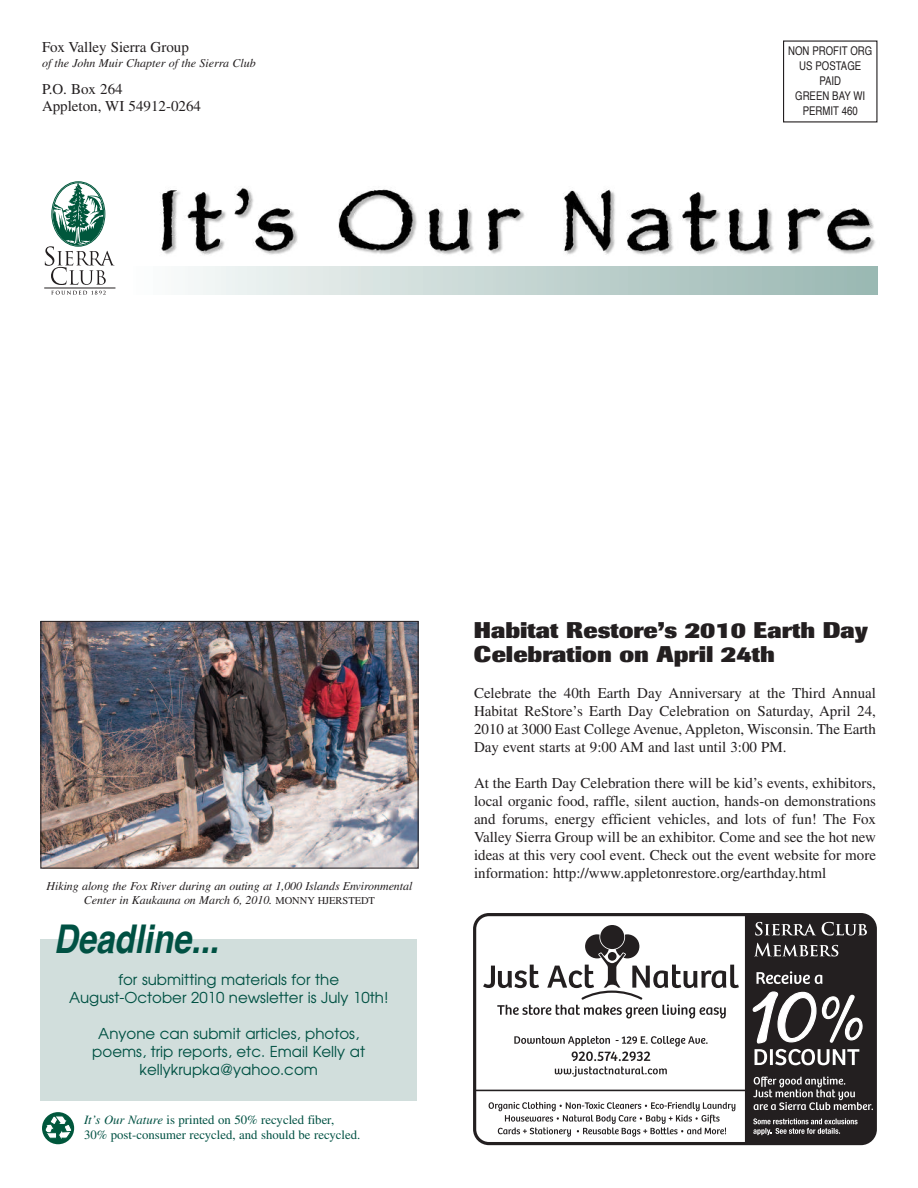
<style>
.page{position:relative;width:918px;height:1188px;background:#fff}
.page>*{position:absolute;margin:0;border:0;box-sizing:border-box;transform-origin:0 0}
.t1{font:italic 700 39.6px "Helvetica";color:#005143;scale:.83 1}
.t2{font:800 22.5px/24px "Imago";color:#231f20;scale:1.05 1}
.t3{font:15px/18px "Times";color:#231f20;text-align:justify}
.t4{font:15px/18px "Avant Garde";color:#005143;text-align:center}
.t5{font:12.75px/15px "Times";color:#005143}
.t6{font:italic 12px/14.4px "Times";letter-spacing:-.005em;color:#231f20;text-align:center}
.t7{font:12px/15px "Helvetica";color:#231f20;text-align:center;scale:.8 1}
.s1{font-style:normal;font-size:10.5px}
.s2{font-style:italic}
</style>
<div class="page">
<img style="left:160px;top:187px;width:718px;height:80px">
<div style="left:134px;top:267px;width:744px;height:28px;background:linear-gradient(to right,#fafbfb,#97b5b0)"></div>
<hr style="left:44px;top:288px;width:71px;height:1px;background:#231f20">
<svg style="left:51px;top:291px;width:55px;height:4px"></svg>
<svg style="left:45px;top:182px;width:70px;height:103px"></svg>
<div style="left:40px;top:939px;width:377px;height:162px;background:#d1dedc"></div>
<img style="left:42px;top:623px;width:374px;height:243px">
<div style="left:40px;top:621px;width:378px;height:247px;border:1px solid #231f20"></div>
<div style="left:42px;top:1112px;width:32px;height:32px;background:#00573c;border-radius:50%"></div>
<svg style="left:42px;top:1112px;width:30px;height:31px"></svg>
<div style="left:473px;top:913px;width:404px;height:232px;border:3px solid #231f20;border-radius:14px"></div>
<div style="left:585px;top:934px;width:24px;height:24px;background:#231f20;border-radius:50%"></div>
<div style="left:615px;top:934px;width:24px;height:24px;background:#231f20;border-radius:50%"></div>
<div style="left:599px;top:924px;width:26px;height:26px;border:2px solid #fff;border-radius:50%"></div>
<div style="left:600px;top:925px;width:24px;height:24px;background:#231f20;border-radius:50%"></div>
<svg style="left:483px;top:950px;width:256px;height:69px"></svg>
<svg style="left:514px;top:1036px;width:194px;height:41px"></svg>
<svg style="left:489px;top:1102px;width:246px;height:35px"></svg>
<svg style="left:745px;top:915px;width:130px;height:229px;background:#484546"></svg>
<hr style="left:475px;top:1090px;width:271px;height:1px;background:#231f20">
<p class="t3" style="left:42px;top:40px;width:148px">Fox Valley Sierra Group</p>
<p class="t6" style="left:42px;top:57px;width:215px">of the John Muir Chapter of the Sierra Club</p>
<p class="t3" style="left:42px;top:83px;width:161px;line-height:16.5px">P.O. Box 264<br>Appleton, WI 54912-0264</p>
<p class="t7" style="left:788px;top:44px;width:107px">NON PROFIT ORG<br>US POSTAGE<br>PAID<br>GREEN BAY WI<br>PERMIT 460</p>
<p class="t6" style="left:47px;top:880px;width:367px">Hiking along the Fox River during an outing at 1,000 Islands Environmental<br>Center in Kaukauna on March 6, 2010. <span class="s1">MONNY HJERSTEDT</span></p>
<h1 class="t1" style="left:54px;top:922px;width:200px">Deadline...</h1>
<p class="t4" style="left:69px;top:970px;width:321px">for submitting materials for the<br>August-October 2010 newsletter is July 10th!</p>
<p class="t4" style="left:92px;top:1024px;width:274px">Anyone can submit articles, photos, poems, trip reports, etc. Email Kelly at kellykrupka@yahoo.com</p>
<p class="t5" style="left:84px;top:1114px;width:278px"><span class="s2">It’s Our Nature</span> is printed on 50% recycled fiber,<br>30% post-consumer recycled, and should be recycled.</p>
<h2 class="t2" style="left:474px;top:621px;width:377px">Habitat Restore’s 2010 Earth Day<br>Celebration on April 24th</h2>
<p class="t3" style="left:474px;top:686px;width:404px">Celebrate the 40th Earth Day Anniversary at the Third Annual Habitat ReStore’s Earth Day Celebration on Saturday, April 24, 2010 at 3000 East College Avenue, Appleton, Wisconsin. The Earth Day event starts at 9:00 AM and last until 3:00 PM.</p>
<p class="t3" style="left:474px;top:776px;width:404px">At the Earth Day Celebration there will be kid’s events, exhibitors, local organic food, raffle, silent auction, hands-on demonstrations and forums, energy efficient vehicles, and lots of fun! The Fox Valley Sierra Group will be an exhibitor. Come and see the hot new ideas at this very cool event. Check out the event website for more information: http://www.appletonrestore.org/earthday.html</p>
</div>
